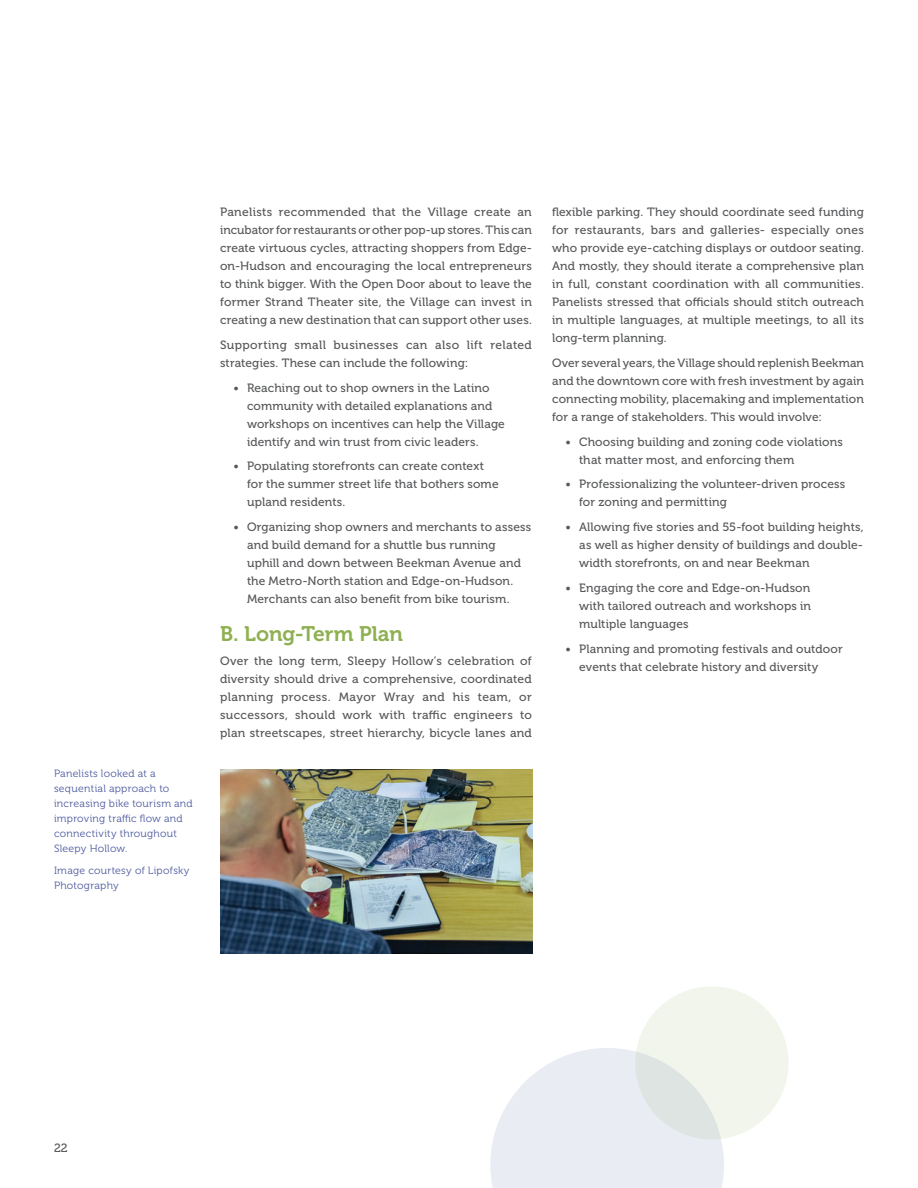
<style>
.page{position:relative;width:918px;height:1188px;background:#fff}
.page>*{position:absolute;margin:0;border:0;box-sizing:border-box;transform-origin:0 0}
.t1{font:21px "Museo 700";letter-spacing:-.005em;color:#8fb051}
.t2{font:12px/18px "Museo 500";letter-spacing:.01em;color:#57585a}
.t3{font:10.5px/15px "Museo 300";letter-spacing:.025em;color:#4d5a9e}
</style>
<div class="page">
<svg style="left:490px;top:1048px;width:234px;height:140px;background:#ebeef4"></svg>
<svg style="left:635px;top:986px;width:154px;height:154px;background:#ecf1e9"></svg>
<img style="left:220px;top:770px;width:312px;height:184px">
<p class="t3" style="left:54px;top:766px;width:140px">Panelists looked at a sequential approach to increasing bike tourism and improving traffic flow and connectivity throughout<br>Sleepy Hollow.</p>
<p class="t3" style="left:54px;top:863px;width:137px">Image courtesy of Lipofsky<br>Photography</p>
<p class="t2" style="left:220px;top:203px;width:313px;text-align:justify">Panelists recommended that the Village create an incubator for restaurants or other pop-up stores. This can create virtuous cycles, attracting shoppers from Edge&shy;on-Hudson and encouraging the local entrepreneurs to think bigger. With the Open Door about to leave the former Strand Theater site, the Village can invest in creating a new destination that can support other uses.</p>
<p class="t2" style="left:220px;top:336px;width:313px">Supporting small businesses can also lift related strategies. These can include the following:</p>
<p class="t2" style="left:247px;top:379px;width:259px;text-indent:-14px">• Reaching out to shop owners in the Latino community with detailed explanations and workshops on incentives can help the Village identify and win trust from civic leaders.</p>
<p class="t2" style="left:247px;top:457px;width:253px;text-indent:-14px">• Populating storefronts can create context for the summer street life that bothers some upland residents.</p>
<p class="t2" style="left:247px;top:518px;width:286px;text-indent:-14px">• Organizing shop owners and merchants to assess and build demand for a shuttle bus running<br>uphill and down between Beekman Avenue and the Metro-North station and Edge-on-Hudson.<br>Merchants can also benefit from bike tourism.</p>
<h1 class="t1" style="left:220px;top:622px;width:184px">B. Long-Term Plan</h1>
<p class="t2" style="left:220px;top:652px;width:313px;text-align:justify">Over the long term, Sleepy Hollow’s celebration of diversity should drive a comprehensive, coordinated planning process. Mayor Wray and his team, or successors, should work with traffic engineers to plan streetscapes, street hierarchy, bicycle lanes and</p>
<p class="t2" style="left:552px;top:203px;width:313px">flexible parking. They should coordinate seed funding for restaurants, bars and galleries- especially ones who provide eye-catching displays or outdoor seating.<br>And mostly, they should iterate a comprehensive plan in full, constant coordination with all communities.<br>Panelists stressed that officials should stitch outreach in multiple languages, at multiple meetings, to all its long-term planning.</p>
<p class="t2" style="left:552px;top:354px;width:313px;text-align:justify">Over several years, the Village should replenish Beekman and the downtown core with fresh investment by again connecting mobility, placemaking and implementation for a range of stakeholders. This would involve:</p>
<p class="t2" style="left:579px;top:433px;width:265px;text-indent:-14px">• Choosing building and zoning code violations that matter most, and enforcing them</p>
<p class="t2" style="left:579px;top:475px;width:268px;text-indent:-14px">• Professionalizing the volunteer-driven process for zoning and permitting</p>
<p class="t2" style="left:579px;top:518px;width:286px;text-align:justify;text-indent:-14px">• Allowing five stories and 55-foot building heights, as well as higher density of buildings and double&shy;width storefronts, on and near Beekman</p>
<p class="t2" style="left:579px;top:579px;width:233px;text-align:justify;text-indent:-14px">• Engaging the core and Edge-on-Hudson with tailored outreach and workshops in multiple languages</p>
<p class="t2" style="left:579px;top:640px;width:265px;text-indent:-14px">• Planning and promoting festivals and outdoor events that celebrate history and diversity</p>
<p class="t2" style="left:54px;top:1139px;width:15px">22</p>
</div>
